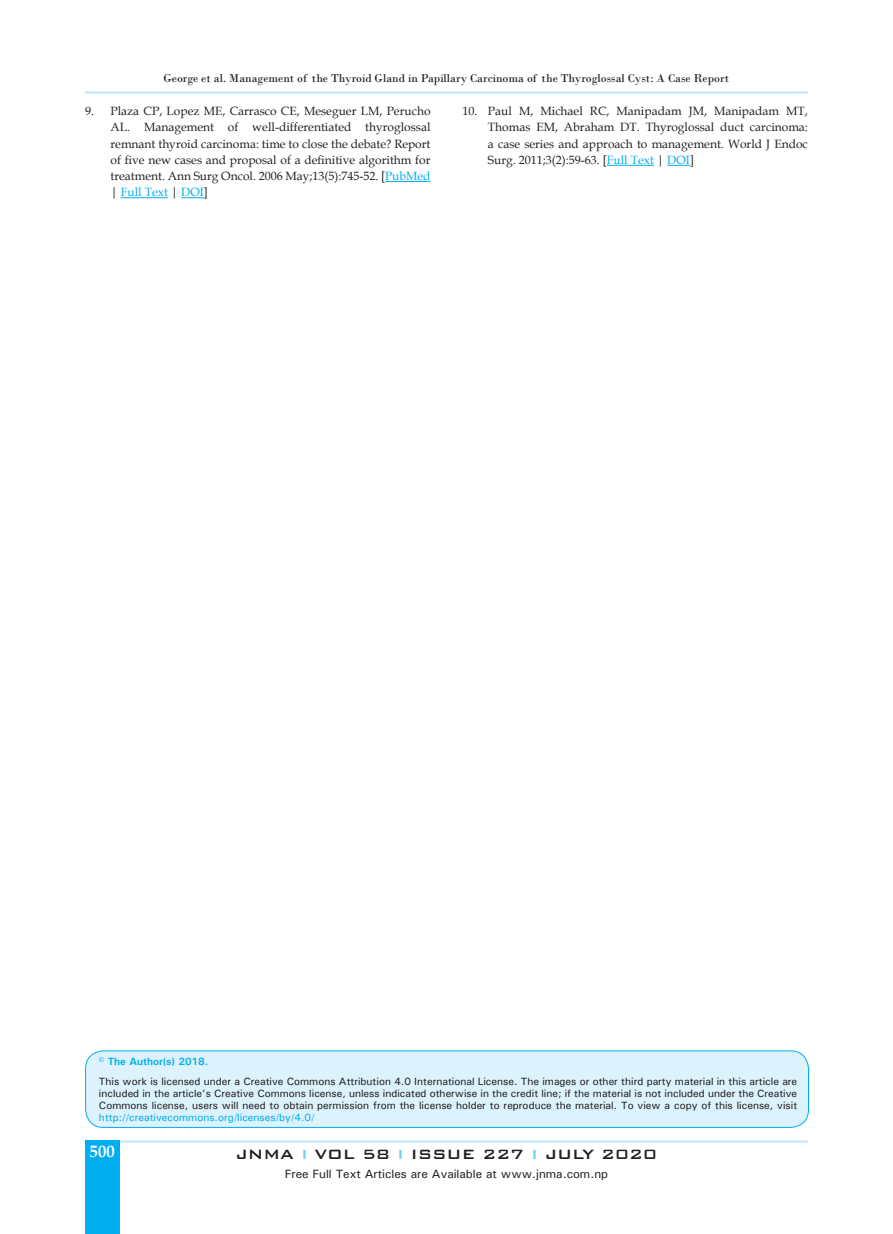
<style>
.page{position:relative;width:893px;height:1234px;background:#fff}
.page>*{position:absolute;margin:0;border:0;box-sizing:border-box;transform-origin:0 0}
.t1{font:500 18px "Bank Gothic BT";color:#231f20}
.t2{font:700 16.5px "Book Antiqua";color:#fff}
.t3{font:12px/16.2px "Book Antiqua";color:#231f20;text-align:justify}
.t4{font:12px "Bodoni";color:#231f20}
.t5{font:500 12px "Univers";color:#231f20}
.t6{font:500 10.5px/12px "Univers";color:#231f20;text-align:justify}
.t7{font:500 10.5px "Univers";color:#00aeef}
.t8{font:700 10.5px "Univers";color:#00aeef}
.s1{color:#00aeef}
.s2{color:#6bcff6}
</style>
<div class="page">
<hr style="left:85px;top:91px;width:723px;height:3px;background:#c6eafa">
<hr style="left:85px;top:1140px;width:723px;height:2px;background:#c6eafa">
<div style="left:85px;top:1140px;width:35px;height:93px;background:#00aeef"></div>
<hr style="left:385px;top:181px;width:46px;height:1px;background:#00aeef">
<hr style="left:121px;top:197px;width:47px;height:1px;background:#00aeef">
<svg style="left:181px;top:197px;width:23px;height:1px"></svg>
<hr style="left:607px;top:165px;width:47px;height:1px;background:#00aeef">
<svg style="left:667px;top:165px;width:23px;height:1px"></svg>
<div style="left:86px;top:1050px;width:722px;height:77px;background:#dcf2fc;border-radius:18px"></div>
<div style="left:85px;top:1050px;width:724px;height:77px;border:1px solid #00aeef;border-radius:18px"></div>
<p class="t4" style="left:163px;top:71px;width:567px">George et al. Management of the Thyroid Gland in Papillary Carcinoma of the Thyroglossal Cyst: A Case Report</p>
<p class="t3" style="left:111px;top:103px;width:321px;text-indent:-26px">9. Plaza CP, Lopez ME, Carrasco CE, Meseguer LM, Perucho AL. Management of well-differentiated thyroglossal remnant thyroid carcinoma: time to close the debate? Report of five new cases and proposal of a definitive algorithm for treatment. Ann Surg Oncol. 2006 May;13(5):745-52. [<span class="s1">PubMed </span>| <span class="s1">Full Text</span> | <span class="s1">DOI</span>]</p>
<p class="t3" style="left:488px;top:103px;width:322px;text-indent:-26px">10. Paul M, Michael RC, Manipadam JM, Manipadam MT, Thomas EM, Abraham DT. Thyroglossal duct carcinoma: a case series and approach to management. World J Endoc Surg. 2011;3(2):59-63. [<span class="s1">Full Text</span> | <span class="s1">DOI</span>]</p>
<p class="t8" style="left:99px;top:1054px;width:111px">© The Author(s) 2018.</p>
<p class="t6" style="left:99px;top:1075px;width:700px">This work is licensed under a Creative Commons Attribution 4.0 International License. The images or other third party material in this article are included in the article’s Creative Commons license, unless indicated otherwise in the credit line; if the material is not included under the Creative Commons license, users will need to obtain permission from the license holder to reproduce the material. To view a copy of this license, visit</p>
<p class="t7" style="left:99px;top:1110px;width:217px">http://creativecommons.org/licenses/by/4.0/</p>
<h2 class="t2" style="left:90px;top:1139px;width:26px">500</h2>
<h1 class="t1" style="left:236px;top:1143px;width:423px">JNMA <span class="s2">I</span> VOL 58 <span class="s2">I</span> ISSUE 227 <span class="s2">I</span> JULY 2020</h1>
<p class="t5" style="left:285px;top:1166px;width:325px">Free Full Text Articles are Available at www.jnma.com.np</p>
</div>
